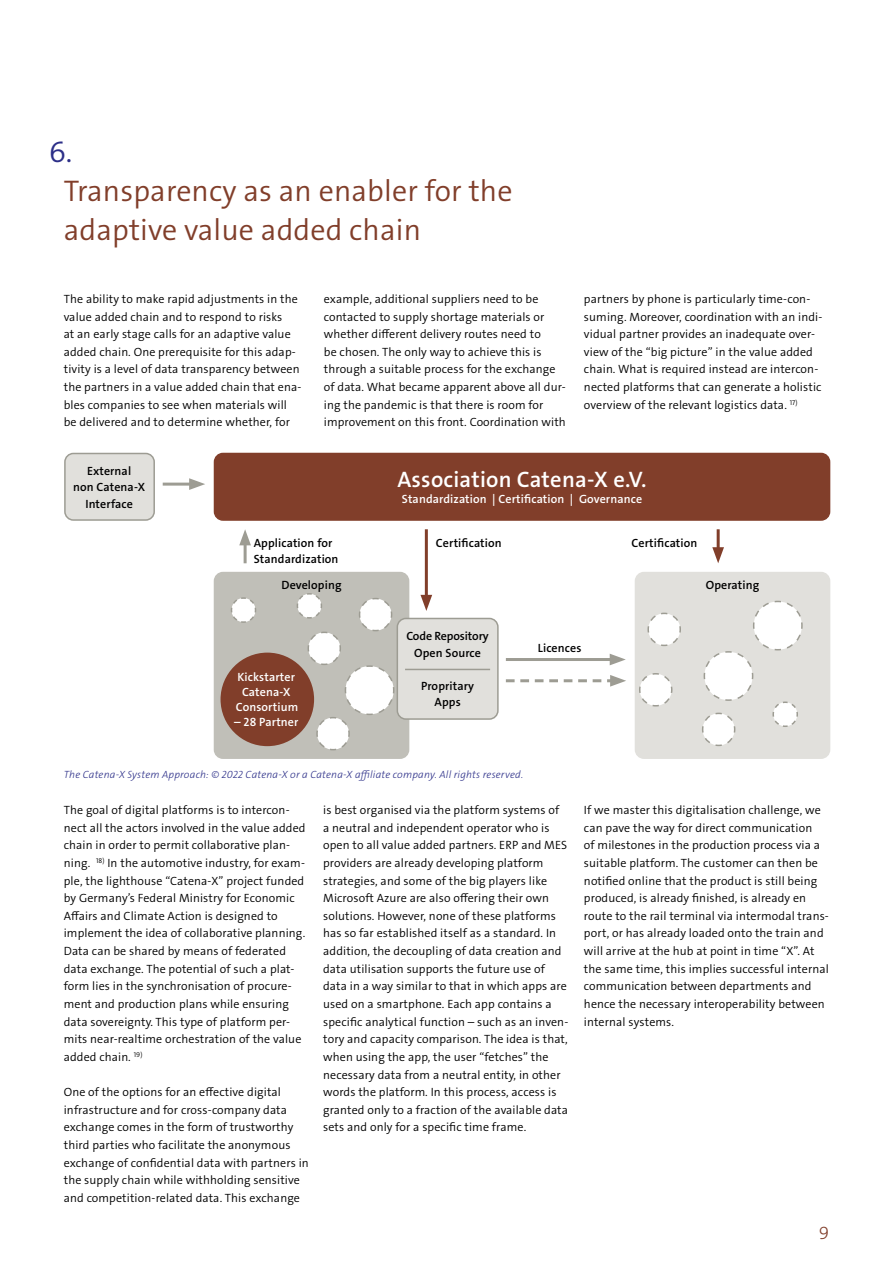
<style>
.page{position:relative;width:893px;height:1263px;background:#fff}
.page>*{position:absolute;margin:0;border:0;box-sizing:border-box;transform-origin:0 0}
.Überschrift_20_blau{font:30px/39px "The Sans LP4 Se Lig";letter-spacing:.005em;color:#813e2a}
.Norm_8_Text{font:22.5px "The Sans LP6 Se Bld";letter-spacing:.01em;color:#fff}
.t1{font:18px "The Sans LP3 Lig";color:#813e2a}
.Norm_8_Text-2{font:12px/17.7px "The Sans LP4 Se Lig";letter-spacing:.01em;color:#000}
.Norm_8_Text-3{font:12px/16.5px "The Sans LP6 Se Bld";letter-spacing:.01em;color:#000;text-align:center}
.Norm_8_Text-4{font:12px/15px "The Sans LP6 Se Bld";letter-spacing:.01em;color:#fff;text-align:center}
.Norm_8_Text-5{font:12px/16.5px "The Sans LP6 Se Bld";letter-spacing:-.01em;color:#000;text-align:center}
.Bildunterschrift{font:10.5px "The Sans LP3 Lig IT";letter-spacing:.015em;color:#2c2f88}
.s1{color:#2c2f88}
</style>
<div class="page">
<div style="left:65px;top:453px;width:89px;height:67px;background:#e1e0dc;border-radius:9px"></div>
<div style="left:64px;top:453px;width:91px;height:68px;border:2px solid #9d9c93;border-radius:9px"></div>
<hr style="left:506px;top:658px;width:109px;height:3px;background:#9d9c93">
<svg style="left:610px;top:654px;width:16px;height:11px"></svg>
<hr style="left:163px;top:483px;width:32px;height:3px;background:#9d9c93">
<svg style="left:189px;top:478px;width:16px;height:12px"></svg>
<div style="left:214px;top:453px;width:616px;height:67px;background:#813e2a;border-radius:9px"></div>
<div style="left:214px;top:453px;width:616px;height:68px;border:2px solid #813e2a;border-radius:9px"></div>
<div style="left:214px;top:572px;width:195px;height:186px;background:#c0bfb8;border-radius:9px"></div>
<div style="left:214px;top:572px;width:195px;height:187px;border:2px solid #c0bfb8;border-radius:9px"></div>
<svg style="left:231px;top:597px;width:25px;height:26px"></svg>
<svg style="left:296px;top:593px;width:99px;height:158px"></svg>
<div style="left:221px;top:653px;width:93px;height:93px;background:#813e2a;border-radius:50%"></div>
<div style="left:397px;top:618px;width:101px;height:101px;background:#e1e0dc;border-radius:9px"></div>
<hr style="left:405px;top:669px;width:85px;height:1px;background:#9d9c93">
<div style="left:397px;top:618px;width:102px;height:102px;border:2px solid #9d9c93;border-radius:9px"></div>
<svg style="left:506px;top:675px;width:120px;height:12px"></svg>
<hr style="left:244px;top:540px;width:3px;height:23px;background:#9d9c93">
<svg style="left:239px;top:529px;width:12px;height:16px"></svg>
<hr style="left:717px;top:529px;width:3px;height:24px;background:#813e2a">
<svg style="left:712px;top:547px;width:12px;height:16px"></svg>
<hr style="left:425px;top:529px;width:3px;height:71px;background:#813e2a">
<svg style="left:420px;top:595px;width:12px;height:16px"></svg>
<div style="left:635px;top:572px;width:195px;height:186px;background:#e1e0dc;border-radius:9px"></div>
<div style="left:635px;top:572px;width:195px;height:187px;border:2px solid #e1e0dc;border-radius:9px"></div>
<svg style="left:647px;top:612px;width:34px;height:35px"></svg>
<svg style="left:639px;top:673px;width:34px;height:34px"></svg>
<svg style="left:702px;top:600px;width:101px;height:147px"></svg>
<p class="Überschrift_20_blau" style="left:64px;top:132px;width:450px;text-indent:-15px"><span class="s1">6.<br></span>Transparency as an enabler for the adaptive value added chain</p>
<p class="Norm_8_Text-2" style="left:64px;top:290px;width:239px">The ability to make rapid adjustments in the value added chain and to respond to risks<br>at an early stage calls for an adaptive value added chain. One prerequisite for this adap&shy;tivity is a level of data transparency between the partners in a value added chain that ena&shy;bles companies to see when materials will be delivered and to determine whether, for</p>
<p class="Norm_8_Text-2" style="left:324px;top:290px;width:243px">example, additional suppliers need to be contacted to supply shortage materials or whether different delivery routes need to<br>be chosen. The only way to achieve this is through a suitable process for the exchange of data. What became apparent above all dur&shy;ing the pandemic is that there is room for improvement on this front. Coordination with</p>
<p class="Norm_8_Text-2" style="left:584px;top:290px;width:240px">partners by phone is particularly time-con&shy;suming. Moreover, coordination with an indi&shy;vidual partner provides an inadequate over&shy;view of the “big picture” in the value added chain. What is required instead are intercon&shy;nected platforms that can generate a holistic overview of the relevant logistics data. <sup>17)</sup></p>
<p class="Norm_8_Text-3" style="left:73px;top:462px;width:73px">External<br>non Catena-X<br>Interface</p>
<p class="Norm_8_Text" style="left:397px;top:465px;width:251px">Association Catena-X e.V.</p>
<p class="Norm_8_Text-4" style="left:402px;top:492px;width:242px">Standardization | Certification | Governance</p>
<p class="Norm_8_Text-3" style="left:254px;top:535px;width:80px">Application for</p>
<p class="Norm_8_Text-3" style="left:436px;top:535px;width:67px">Certification</p>
<p class="Norm_8_Text-3" style="left:632px;top:535px;width:67px">Certification</p>
<p class="Norm_8_Text-3" style="left:254px;top:551px;width:86px">Standardization</p>
<p class="Norm_8_Text-3" style="left:282px;top:577px;width:62px">Developing</p>
<p class="Norm_8_Text-3" style="left:706px;top:577px;width:55px">Operating</p>
<p class="Norm_8_Text-4" style="left:236px;top:670px;width:64px">Kickstarter<br>Catena-X<br>Consortium</p>
<p class="Norm_8_Text-4" style="left:234px;top:715px;width:66px">– 28 Partner</p>
<p class="Norm_8_Text-5" style="left:406px;top:628px;width:84px">Code Repository<br>Open Source</p>
<p class="Norm_8_Text-3" style="left:421px;top:677px;width:55px">Propritary<br>Apps</p>
<p class="Norm_8_Text-3" style="left:538px;top:640px;width:45px">Licences</p>
<p class="Bildunterschrift" style="left:64px;top:767px;width:461px">The Catena-X System Approach: © 2022 Catena-X or a Catena-X affiliate company. All rights reserved.</p>
<p class="Norm_8_Text-2" style="left:64px;top:801px;width:243px">The goal of digital platforms is to intercon&shy;nect all the actors involved in the value added chain in order to permit collaborative plan&shy;ning. <sup>18)</sup> In the automotive industry, for exam&shy;ple, the lighthouse “Catena-X” project funded by Germany’s Federal Ministry for Economic Affairs and Climate Action is designed to implement the idea of collaborative planning.<br>Data can be shared by means of federated data exchange. The potential of such a plat&shy;form lies in the synchronisation of procure&shy;ment and production plans while ensuring data sovereignty. This type of platform per&shy;mits near-realtime orchestration of the value added chain. <sup>19)</sup></p>
<p class="Norm_8_Text-2" style="left:64px;top:1083px;width:247px">One of the options for an effective digital infrastructure and for cross-company data exchange comes in the form of trustworthy third parties who facilitate the anonymous exchange of confidential data with partners in the supply chain while withholding sensitive and competition-related data. This exchange</p>
<p class="Norm_8_Text-2" style="left:323px;top:801px;width:247px">is best organised via the platform systems of a neutral and independent operator who is open to all value added partners. ERP and MES providers are already developing platform strategies, and some of the big players like Microsoft Azure are also offering their own solutions. However, none of these platforms has so far established itself as a standard. In addition, the decoupling of data creation and data utilisation supports the future use of data in a way similar to that in which apps are used on a smartphone. Each app contains a specific analytical function – such as an inven&shy;tory and capacity comparison. The idea is that, when using the app, the user “fetches” the necessary data from a neutral entity, in other words the platform. In this process, access is granted only to a fraction of the available data sets and only for a specific time frame.</p>
<p class="Norm_8_Text-2" style="left:584px;top:801px;width:246px">If we master this digitalisation challenge, we can pave the way for direct communication<br>of milestones in the production process via a suitable platform. The customer can then be notified online that the product is still being produced, is already finished, is already en route to the rail terminal via intermodal trans&shy;port, or has already loaded onto the train and will arrive at the hub at point in time “X”. At the same time, this implies successful internal communication between departments and hence the necessary interoperability between internal systems.</p>
<h3 class="t1" style="left:819px;top:1221px;width:12px">9</h3>
</div>
